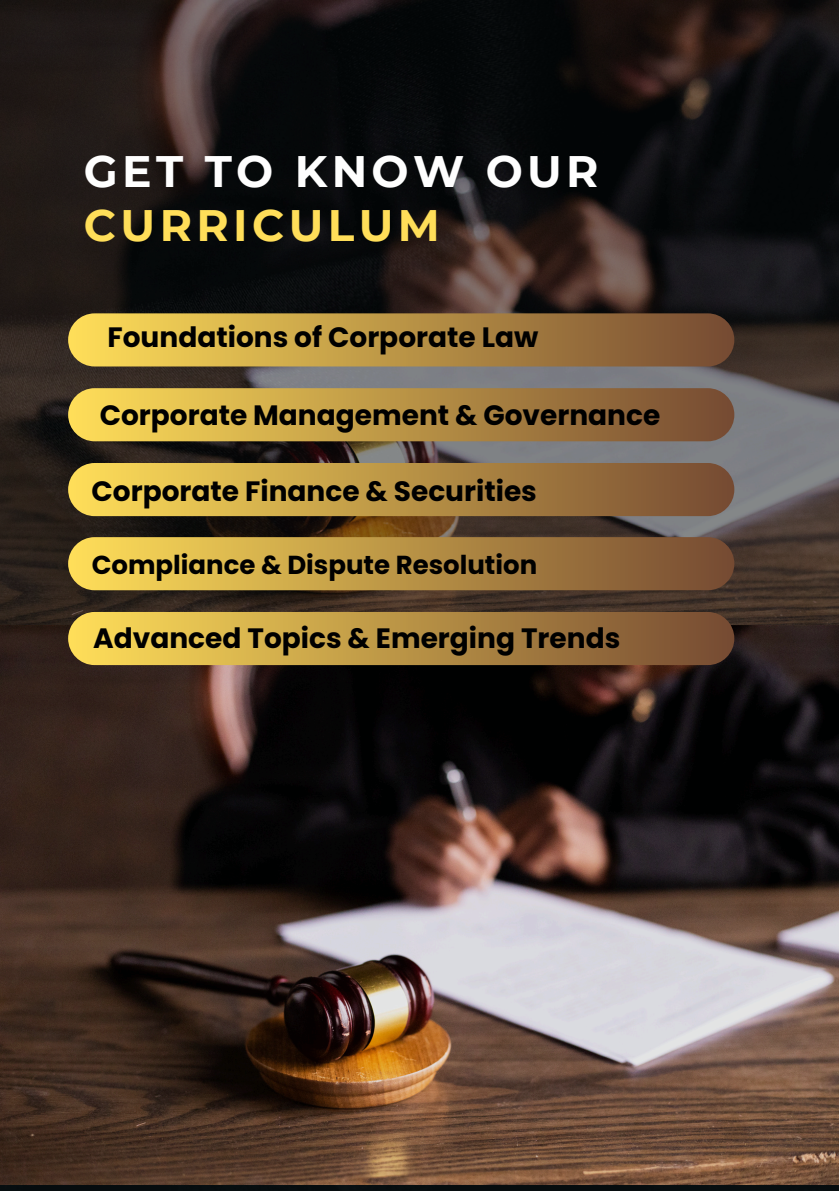
<style>
.page{position:relative;width:839px;height:1191px;background:#fff}
.page>*{position:absolute;margin:0;border:0;box-sizing:border-box;transform-origin:0 0}
.t1{font:700 44px/54px "Montserrat";letter-spacing:.1em;color:#fefefe}
.t2{font:700 28px "Poppins";color:#000}
.t3{font:700 26px "Poppins";color:#000}
.s1{color:#ffde59}
</style>
<div class="page">
<img style="left:0;top:0;width:838px;height:1185px">
<div style="left:68px;top:313px;width:666px;height:54px;background:linear-gradient(to right,#fede59,#764b32);border-radius:27px"></div>
<div style="left:68px;top:388px;width:666px;height:53px;background:linear-gradient(to right,#ffde59,#754a32);border-radius:27px"></div>
<div style="left:68px;top:463px;width:666px;height:53px;background:linear-gradient(to right,#ffde59,#754a32);border-radius:27px"></div>
<div style="left:68px;top:537px;width:666px;height:53px;background:linear-gradient(to right,#ffde59,#754a32);border-radius:27px"></div>
<div style="left:68px;top:612px;width:666px;height:53px;background:linear-gradient(to right,#ffde59,#754a32);border-radius:27px"></div>
<p class="t1" style="left:84px;top:145px;width:516px">GET TO KNOW OUR<br><span class="s1">CURRICULUM</span></p>
<p class="t2" style="left:107px;top:318px;width:432px">Foundations of Corporate Law</p>
<h1 class="t2" style="left:100px;top:396px;width:562px">Corporate Management &amp; Governance</h1>
<p class="t2" style="left:92px;top:472px;width:447px">Corporate Finance &amp; Securities</p>
<p class="t3" style="left:92px;top:546px;width:447px">Compliance &amp; Dispute Resolution</p>
<p class="t2" style="left:93px;top:618px;width:528px">Advanced Topics &amp; Emerging Trends</p>
</div>
